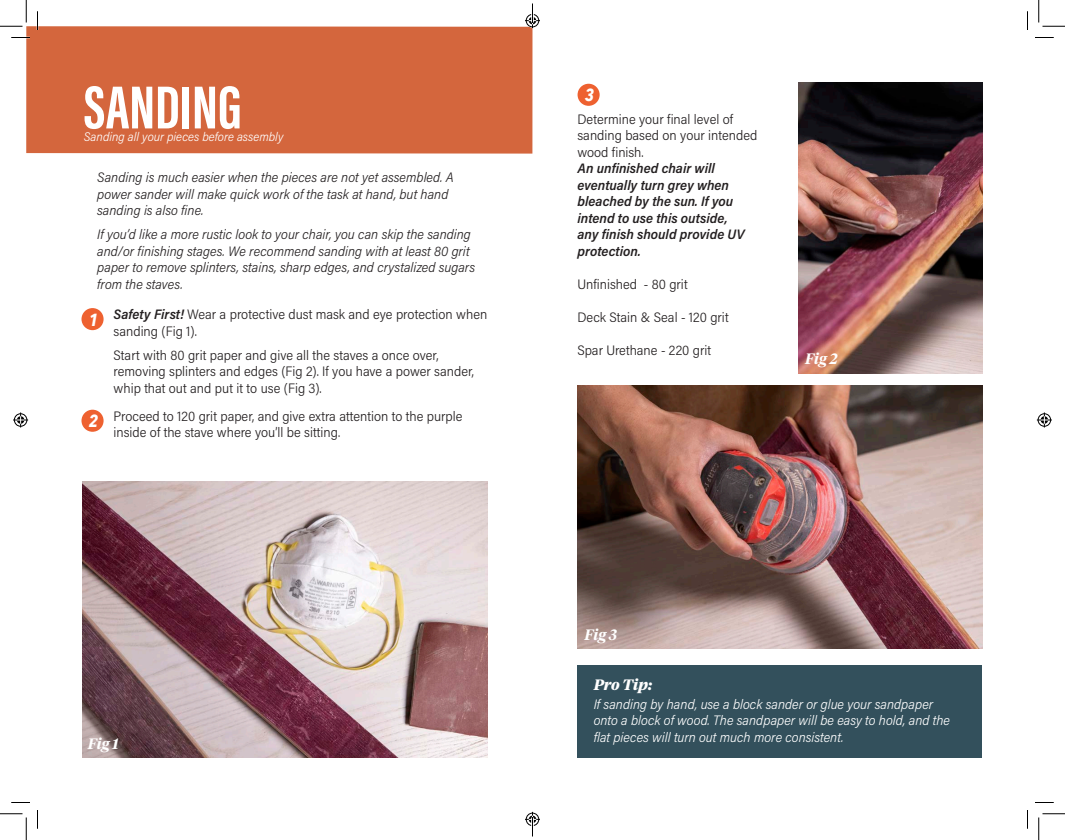
<style>
.page{position:relative;width:1065px;height:840px;background:#fff}
.page>*{position:absolute;margin:0;border:0;box-sizing:border-box;transform-origin:0 0}
.t1{font:700 62.5px "Acumin Pro Extra Cond";color:#fff}
.t2{font:italic 700 17.5px "Avenir Next Condensed";color:#fff}
.t3{font:italic 600 15px "Tiempos Headline";color:#fff}
.t4{font:italic 700 15px "Tiempos Headline";color:#fff}
.BODY{font:300 13.75px/16.5px "Acumin Pro Semi Cond";color:#231f20}
.BODY-2{font:italic 300 13.75px/16.5px "Acumin Pro Semi Cond";color:#231f20}
.t5{font:italic 300 13.75px/16.5px "Acumin Pro Semi Cond";color:#fff}
.t6{font:italic 600 13.75px/16.5px "Acumin Pro Semi Cond";color:#231f20}
.t7{font:italic 300 12.5px "Acumin Pro Semi Cond";color:#fff}
.s1{font-weight:600;font-style:italic}
</style>
<div class="page">
<img style="left:82px;top:482px;width:406px;height:276px">
<img style="left:799px;top:83px;width:183px;height:290px">
<img style="left:578px;top:386px;width:404px;height:263px">
<div style="left:26px;top:26px;width:506px;height:128px;background:#d4663d"></div>
<div style="left:82px;top:308px;width:22px;height:22px;background:#ee6130;border-radius:50%"></div>
<div style="left:578px;top:84px;width:22px;height:22px;background:#ee6130;border-radius:50%"></div>
<div style="left:578px;top:665px;width:404px;height:93px;background:#33505c"></div>
<div style="left:82px;top:410px;width:22px;height:22px;background:#ee6130;border-radius:50%"></div>
<svg style="left:11px;top:37px;width:19px;height:1px"></svg>
<svg style="left:1035px;top:37px;width:19px;height:1px"></svg>
<svg style="left:11px;top:802px;width:19px;height:1px"></svg>
<svg style="left:1035px;top:802px;width:19px;height:1px"></svg>
<svg style="left:37px;top:11px;width:1px;height:19px"></svg>
<svg style="left:37px;top:810px;width:1px;height:19px"></svg>
<svg style="left:1027px;top:11px;width:1px;height:19px"></svg>
<svg style="left:1027px;top:810px;width:1px;height:19px"></svg>
<svg style="left:0;top:0;width:27px;height:27px"></svg>
<svg style="left:0;top:814px;width:27px;height:26px"></svg>
<svg style="left:1039px;top:0;width:26px;height:27px"></svg>
<svg style="left:1039px;top:814px;width:26px;height:26px"></svg>
<svg style="left:13px;top:412px;width:15px;height:16px"></svg>
<svg style="left:1037px;top:412px;width:15px;height:16px"></svg>
<svg style="left:525px;top:4px;width:15px;height:24px"></svg>
<svg style="left:525px;top:812px;width:15px;height:24px"></svg>
<p class="t1" style="left:84px;top:69px;width:160px">SANDING</p>
<p class="t7" style="left:84px;top:128px;width:201px">Sanding all your pieces before assembly</p>
<p class="BODY-2" style="left:97px;top:169px;width:358px">Sanding is much easier when the pieces are not yet assembled. A power sander will make quick work of the task at hand, but hand sanding is also fine.</p>
<p class="BODY-2" style="left:97px;top:226px;width:380px">If you’d like a more rustic look to your chair, you can skip the sanding and/or finishing stages. We recommend sanding with at least 80 grit paper to remove splinters, stains, sharp edges, and crystalized sugars from the staves.</p>
<p class="t2" style="left:89px;top:309px;width:11px">1</p>
<p class="BODY" style="left:114px;top:306px;width:375px"><span class="s1">Safety First!</span> Wear a protective dust mask and eye protection when sanding (Fig 1).</p>
<p class="BODY" style="left:114px;top:346px;width:362px">Start with 80 grit paper and give all the staves a once over, removing splinters and edges (Fig 2). If you have a power sander, whip that out and put it to use (Fig 3).</p>
<p class="t2" style="left:89px;top:410px;width:11px">2</p>
<p class="BODY" style="left:114px;top:407px;width:350px">Proceed to 120 grit paper, and give extra attention to the purple inside of the stave where you’ll be sitting.</p>
<p class="t3" style="left:88px;top:733px;width:32px">Fig 1</p>
<p class="t2" style="left:585px;top:84px;width:11px">3</p>
<p class="BODY" style="left:578px;top:110px;width:181px">Determine your final level of sanding based on your intended wood finish.</p>
<p class="t6" style="left:578px;top:159px;width:169px">An unfinished chair will eventually turn grey when bleached by the sun. If you intend to use this outside, any finish should provide UV protection.</p>
<p class="BODY" style="left:578px;top:275px;width:112px">Unfinished - 80 grit</p>
<p class="BODY" style="left:578px;top:308px;width:153px">Deck Stain &amp; Seal - 120 grit</p>
<p class="BODY" style="left:578px;top:341px;width:135px">Spar Urethane - 220 grit</p>
<p class="t3" style="left:805px;top:349px;width:34px">Fig 2</p>
<p class="t3" style="left:585px;top:625px;width:34px">Fig 3</p>
<p class="t4" style="left:594px;top:674px;width:60px">Pro Tip:</p>
<p class="t5" style="left:594px;top:695px;width:358px">If sanding by hand, use a block sander or glue your sandpaper onto a block of wood. The sandpaper will be easy to hold, and the flat pieces will turn out much more consistent.</p>
</div>
